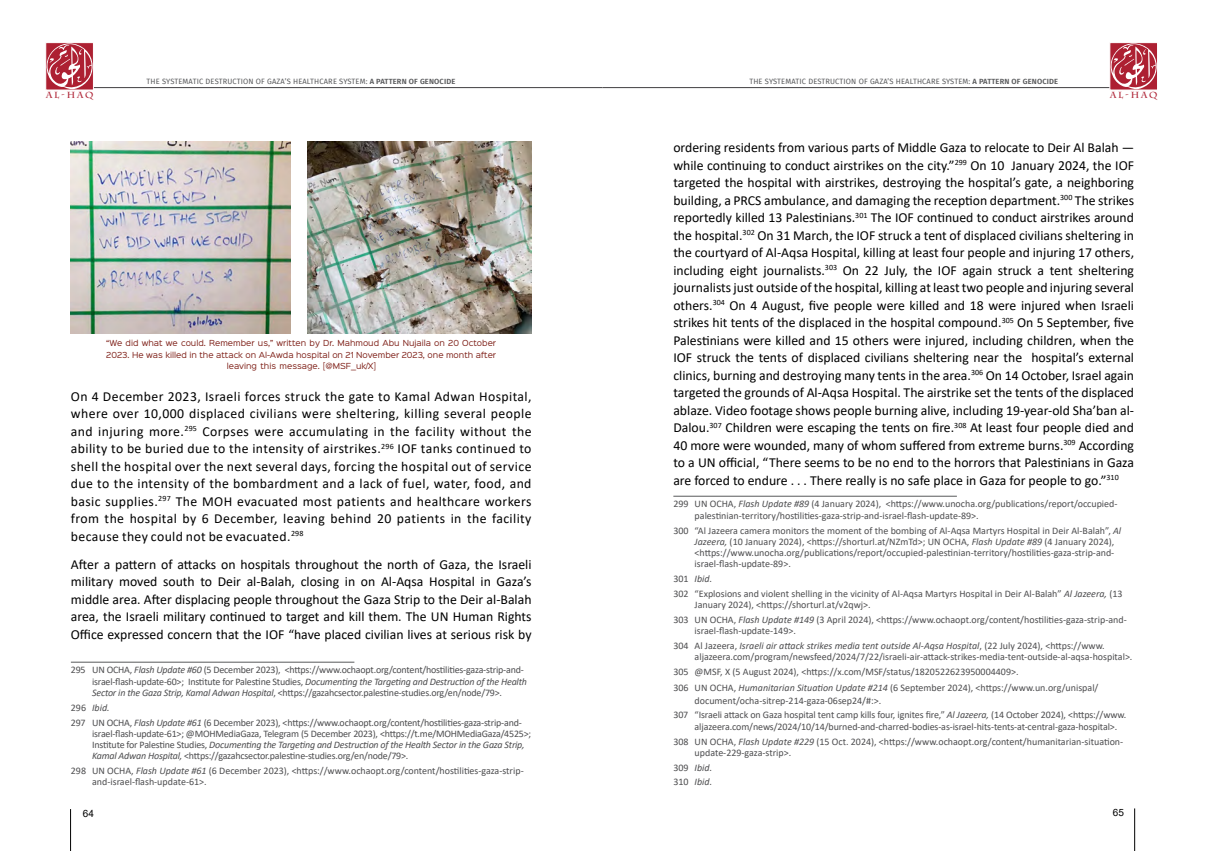
<style>
.page{position:relative;width:1205px;height:851px;background:#fff}
.page>*{position:absolute;margin:0;border:0;box-sizing:border-box;transform-origin:0 0}
.t1{font:13.75px/17.5px "Calibri";color:#000;text-align:justify}
.t2{font:10px/11.2px "Calibri";color:#4d4d4f}
.t3{font:10px/11.2px "Calibri";letter-spacing:-.02em;color:#4d4d4f}
.t4{font:italic 10px/14.8px "Calibri";color:#4d4d4f}
.t5{font:10px "Arial";color:#000}
.t6{font:700 8.75px "Charlemagne Std";letter-spacing:.2em;color:#ad2032}
.t7{font:7.5px/11.2px "Sinkin Sans 400";color:#7f2119;text-align:center}
.t8{font:7.5px "Fira Sans";letter-spacing:.02em;color:#58595b}
.s1{font-weight:600}
.s2{font-style:italic}
.s3{font-style:normal}
</style>
<div class="page">
<hr style="left:602px;top:87px;width:517px;height:1px;background:#414042">
<hr style="left:85px;top:87px;width:517px;height:1px;background:#414042">
<svg style="left:46px;top:43px;width:47px;height:47px;background:#c15664"></svg>
<svg style="left:1109px;top:43px;width:48px;height:47px;background:#c25a67"></svg>
<hr style="left:1134px;top:808px;width:1px;height:42px;background:#000">
<hr style="left:70px;top:808px;width:1px;height:42px;background:#000">
<hr style="left:71px;top:661px;width:283px;height:1px;background:#58595b">
<hr style="left:673px;top:496px;width:284px;height:1px;background:#58595b">
<img style="left:70px;top:142px;width:221px;height:191px">
<img style="left:308px;top:142px;width:223px;height:191px">
<p class="t8" style="left:147px;top:76px;width:310px">THE SYSTEMATIC DESTRUCTION OF GAZA’S HEALTHCARE SYSTEM: <span class="s1">A PATTERN OF GENOCIDE</span></p>
<p class="t8" style="left:749px;top:76px;width:310px">THE SYSTEMATIC DESTRUCTION OF GAZA’S HEALTHCARE SYSTEM: <span class="s1">A PATTERN OF GENOCIDE</span></p>
<p class="t6" style="left:46px;top:90px;width:49px">AL-HAQ</p>
<p class="t6" style="left:1110px;top:90px;width:49px">AL-HAQ</p>
<p class="t7" style="left:106px;top:337px;width:391px">“We did what we could. Remember us,” written by Dr. Mahmoud Abu Nujaila on 20 October<br>2023. He was killed in the attack on Al-Awda hospital on 21 November 2023, one month after leaving this message. [@MSF_uk/X]</p>
<p class="t1" style="left:71px;top:387px;width:462px">On 4 December 2023, Israeli forces struck the gate to Kamal Adwan Hospital, where over 10,000 displaced civilians were sheltering, killing several people and injuring more.<sup>295</sup> Corpses were accumulating in the facility without the ability to be buried due to the intensity of airstrikes.<sup>296</sup> IOF tanks continued to shell the hospital over the next several days, forcing the hospital out of service due to the intensity of the bombardment and a lack of fuel, water, food, and basic supplies.<sup>297</sup> The MOH evacuated most patients and healthcare workers from the hospital by 6 December, leaving behind 20 patients in the facility because they could not be evacuated.<sup>298</sup></p>
<p class="t1" style="left:71px;top:555px;width:462px">After a pattern of attacks on hospitals throughout the north of Gaza, the Israeli military moved south to Deir al-Balah, closing in on Al-Aqsa Hospital in Gaza’s middle area. After displacing people throughout the Gaza Strip to the Deir al-Balah area, the Israeli military continued to target and kill them. The UN Human Rights Office expressed concern that the IOF “have placed civilian lives at serious risk by</p>
<p class="t3" style="left:92px;top:664px;width:436px;text-indent:-21px">295 UN OCHA, <span class="s2">Flash Update #60</span> (5 December 2023), &lt;https://www.ochaopt.org/content/hostilities-gaza-strip-and&shy;israel-flash-update-60&gt;; Institute for Palestine Studies, <span class="s2">Documenting the Targeting and Destruction of the Health<br>Sector in the Gaza Strip, Kamal Adwan Hospital</span>, &lt;https://gazahcsector.palestine-studies.org/en/node/79&gt;.</p>
<p class="t3" style="left:71px;top:699px;width:452px;line-height:14.8px">296 <span class="s2">Ibid.<br></span>297 UN OCHA, <span class="s2">Flash Update #61</span> (6 December 2023), &lt;https://www.ochaopt.org/content/hostilities-gaza-strip-and-</p>
<p class="t3" style="left:92px;top:727px;width:441px">israel-flash-update-61&gt;; @MOHMediaGaza, Telegram (5 December 2023), &lt;https://t.me/MOHMediaGaza/4525&gt;;<br>Institute for Palestine Studies, <span class="s2">Documenting the Targeting and Destruction of the Health Sector in the Gaza Strip,<br>Kamal Adwan Hospital,</span> &lt;https://gazahcsector.palestine-studies.org/en/node/79&gt;.</p>
<p class="t2" style="left:92px;top:764px;width:433px;text-indent:-21px">298 UN OCHA, <span class="s2">Flash Update #61</span> (6 December 2023), &lt;https://www.ochaopt.org/content/hostilities-gaza-strip&shy;and-israel-flash-update-61&gt;.</p>
<p class="t1" style="left:673px;top:138px;width:462px">ordering residents from various parts of Middle Gaza to relocate to Deir Al Balah — while continuing to conduct airstrikes on the city.”<sup>299</sup> On 10 January 2024, the IOF targeted the hospital with airstrikes, destroying the hospital’s gate, a neighboring building, a PRCS ambulance, and damaging the reception department.<sup>300</sup> The strikes reportedly killed 13 Palestinians.<sup>301</sup> The IOF continued to conduct airstrikes around the hospital.<sup>302</sup> On 31 March, the IOF struck a tent of displaced civilians sheltering in the courtyard of Al-Aqsa Hospital, killing at least four people and injuring 17 others, including eight journalists.<sup>303</sup> On 22 July, the IOF again struck a tent sheltering journalists just outside of the hospital, killing at least two people and injuring several others.<sup>304</sup> On 4 August, five people were killed and 18 were injured when Israeli strikes hit tents of the displaced in the hospital compound.<sup>305</sup> On 5 September, five Palestinians were killed and 15 others were injured, including children, when the IOF struck the tents of displaced civilians sheltering near the hospital’s external clinics, burning and destroying many tents in the area.<sup>306</sup> On 14 October, Israel again targeted the grounds of Al-Aqsa Hospital. The airstrike set the tents of the displaced ablaze. Video footage shows people burning alive, including 19-year-old Sha’ban al-Dalou.<sup>307</sup> Children were escaping the tents on fire.<sup>308</sup> At least four people died and 40 more were wounded, many of whom suffered from extreme burns.<sup>309</sup> According to a UN official, “There seems to be no end to the horrors that Palestinians in Gaza are forced to endure . . . There really is no safe place in Gaza for people to go.”<sup>310</sup></p>
<p class="t2" style="left:694px;top:498px;width:424px;text-indent:-21px">299 UN OCHA, <span class="s2">Flash Update #89</span> (4 January 2024), &lt;https://www.unocha.org/publications/report/occupied&shy;palestinian-territory/hostilities-gaza-strip-and-israel-flash-update-89&gt;.</p>
<p class="t2" style="left:694px;top:524px;width:428px;text-indent:-21px">300 “Al Jazeera camera monitors the moment of the bombing of Al-Aqsa Martyrs Hospital in Deir Al-Balah”, <span class="s2">Al Jazeera,</span> (10 January 2024), &lt;https://shorturl.at/NZmTd&gt;; UN OCHA, <span class="s2">Flash Update #89</span> (4 January 2024), &lt;https://www.unocha.org/publications/report/occupied-palestinian-territory/hostilities-gaza-strip-and&shy;israel-flash-update-89&gt;.</p>
<p class="t2" style="left:673px;top:571px;width:451px;line-height:14.8px">301 <span class="s2">Ibid.<br></span>302 “Explosions and violent shelling in the vicinity of Al-Aqsa Martyrs Hospital in Deir Al-Balah” <span class="s2">Al Jazeera,</span> (13</p>
<p class="t2" style="left:673px;top:597px;width:455px;line-height:14.8px;text-indent:21px">January 2024), &lt;https://shorturl.at/v2qwj&gt;.<br>303 UN OCHA, <span class="s2">Flash Update #149</span> (3 April 2024), &lt;https://www.ochaopt.org/content/hostilities-gaza-strip-and-</p>
<p class="t2" style="left:673px;top:623px;width:433px;line-height:14.8px;text-indent:21px">israel-flash-update-149&gt;.<br>304 Al Jazeera, <span class="s2">Israeli air attack strikes media tent outside Al-Aqsa Hospital</span>, (22 July 2024), &lt;https://www.</p>
<p class="t2" style="left:673px;top:649px;width:461px;line-height:14.8px;text-indent:21px">aljazeera.com/program/newsfeed/2024/7/22/israeli-air-attack-strikes-media-tent-outside-al-aqsa-hospital&gt;.<br>305 @MSF, X (5 August 2024), &lt;https://x.com/MSF/status/1820522623950004409&gt;.</p>
<p class="t2" style="left:694px;top:681px;width:405px;line-height:12.5px;text-indent:-21px">306 UN OCHA, <span class="s2">Humanitarian Situation Update #214</span> (6 September 2024), &lt;https://www.un.org/unispal/ document/ocha-sitrep-214-gaza-06sep24/#:&gt;.</p>
<p class="t2" style="left:694px;top:709px;width:433px;text-indent:-21px">307 “Israeli attack on Gaza hospital tent camp kills four, ignites fire,” <span class="s2">Al Jazeera,</span> (14 October 2024), &lt;https://www. aljazeera.com/news/2024/10/14/burned-and-charred-bodies-as-israel-hits-tents-at-central-gaza-hospital&gt;.</p>
<p class="t2" style="left:694px;top:735px;width:430px;text-indent:-21px">308 UN OCHA, <span class="s2">Flash Update #229</span> (15 Oct. 2024), &lt;https://www.ochaopt.org/content/humanitarian-situation&shy;update-229-gaza-strip&gt;.</p>
<p class="t4" style="left:673px;top:759px;width:40px"><span class="s3">309</span> Ibid.<br><span class="s3">310</span> Ibid.</p>
<p class="t5" style="left:83px;top:806px;width:13px">64</p>
<p class="t5" style="left:1113px;top:805px;width:13px">65</p>
</div>
